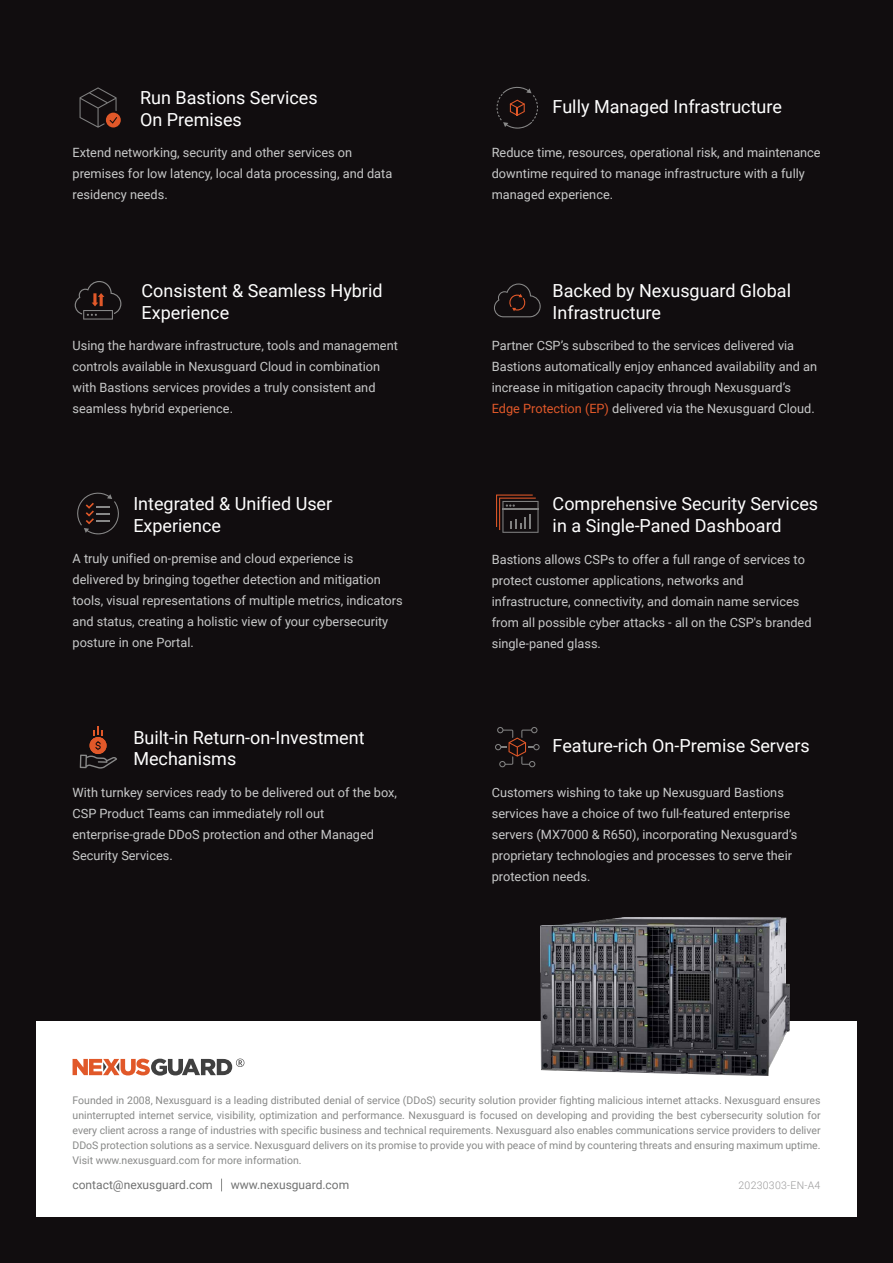
<style>
.page{position:relative;width:893px;height:1263px;background:#110d0f}
.page>*{position:absolute;margin:0;border:0;box-sizing:border-box;transform-origin:0 0}
.t1{font:18px/21.6px "Roboto";color:#fff}
.t2{font:12.75px/21px "Roboto";color:#c8c9c9}
.t3{font:12px "Roboto";color:#717272}
.t4{font:10.5px/15px "Roboto";color:#888988;text-align:justify}
.t5{font:300 10.5px "Roboto";letter-spacing:.025em;color:#9a999a}
.s1{color:#e15829}
</style>
<div class="page">
<div style="left:36px;top:1021px;width:821px;height:196px;background:#fff"></div>
<img style="left:541px;top:917px;width:249px;height:158px">
<svg style="left:221px;top:1178px;width:1px;height:13px"></svg>
<svg style="left:94px;top:727px;width:8px;height:8px"></svg>
<div style="left:90px;top:737px;width:17px;height:17px;background:#e15829;border-radius:50%"></div>
<svg style="left:80px;top:741px;width:37px;height:28px"></svg>
<div style="left:106px;top:113px;width:15px;height:14px;background:#e15829;border-radius:50%"></div>
<svg style="left:80px;top:87px;width:37px;height:41px"></svg>
<svg style="left:77px;top:492px;width:42px;height:43px"></svg>
<svg style="left:497px;top:86px;width:41px;height:43px"></svg>
<svg style="left:495px;top:727px;width:45px;height:40px"></svg>
<svg style="left:496px;top:494px;width:43px;height:39px"></svg>
<hr style="left:502px;top:509px;width:37px;height:1px;background:#808080">
<svg style="left:75px;top:281px;width:46px;height:39px"></svg>
<svg style="left:494px;top:283px;width:47px;height:34px"></svg>
<svg style="left:73px;top:1058px;width:171px;height:17px"></svg>
<h1 class="t1" style="left:140px;top:87px;width:179px">Run Bastions Services<br>On Premises</h1>
<p class="t2" style="left:73px;top:142px;width:321px">Extend networking, security and other services on premises for low latency, local data processing, and data residency needs.</p>
<h1 class="t1" style="left:142px;top:279px;width:243px">Consistent &amp; Seamless Hybrid<br>Experience</h1>
<p class="t2" style="left:73px;top:334px;width:327px">Using the hardware infrastructure, tools and management controls available in Nexusguard Cloud in combination with Bastions services provides a truly consistent and seamless hybrid experience.</p>
<h1 class="t1" style="left:133px;top:492px;width:200px">Integrated &amp; Unified User<br>Experience</h1>
<p class="t2" style="left:73px;top:548px;width:332px">A truly unified on-premise and cloud experience is delivered by bringing together detection and mitigation tools, visual representations of multiple metrics, indicators and status, creating a holistic view of your cybersecurity posture in one Portal.</p>
<h1 class="t1" style="left:133px;top:726px;width:233px">Built-in Return-on-Investment<br>Mechanisms</h1>
<p class="t2" style="left:73px;top:781px;width:326px">With turnkey services ready to be delivered out of the box, CSP Product Teams can immediately roll out enterprise-grade DDoS protection and other Managed Security Services.</p>
<h1 class="t1" style="left:553px;top:95px;width:231px">Fully Managed Infrastructure</h1>
<p class="t2" style="left:492px;top:142px;width:330px">Reduce time, resources, operational risk, and maintenance downtime required to manage infrastructure with a fully managed experience.</p>
<h1 class="t1" style="left:553px;top:279px;width:240px">Backed by Nexusguard Global<br>Infrastructure</h1>
<p class="t2" style="left:492px;top:334px;width:327px">Partner CSP’s subscribed to the services delivered via Bastions automatically enjoy enhanced availability and an increase in mitigation capacity through Nexusguard’s <span class="s1">Edge Protection (EP)</span> delivered via the Nexusguard Cloud.</p>
<h1 class="t1" style="left:553px;top:492px;width:267px">Comprehensive Security Services in a Single-Paned Dashboard</h1>
<p class="t2" style="left:492px;top:548px;width:321px">Bastions allows CSPs to offer a full range of services to protect customer applications, networks and infrastructure, connectivity, and domain name services from all possible cyber attacks - all on the CSP's branded single-paned glass.</p>
<h1 class="t1" style="left:553px;top:734px;width:259px">Feature-rich On-Premise Servers</h1>
<p class="t2" style="left:492px;top:781px;width:307px">Customers wishing to take up Nexusguard Bastions services have a choice of two full-featured enterprise servers (MX7000 &amp; R650), incorporating Nexusguard’s proprietary technologies and processes to serve their protection needs.</p>
<p class="t4" style="left:73px;top:1092px;width:750px">Founded in 2008, Nexusguard is a leading distributed denial of service (DDoS) security solution provider fighting malicious internet attacks. Nexusguard ensures uninterrupted internet service, visibility, optimization and performance. Nexusguard is focused on developing and providing the best cybersecurity solution for every client across a range of industries with specific business and technical requirements. Nexusguard also enables communications service providers to deliver DDoS protection solutions as a service. Nexusguard delivers on its promise to provide you with peace of mind by countering threats and ensuring maximum uptime.<br>Visit www.nexusguard.com for more information.</p>
<p class="t3" style="left:73px;top:1176px;width:142px">contact@nexusguard.com</p>
<p class="t3" style="left:231px;top:1176px;width:120px">www.nexusguard.com</p>
<p class="t5" style="left:738px;top:1178px;width:83px">20230303-EN-A4</p>
</div>
